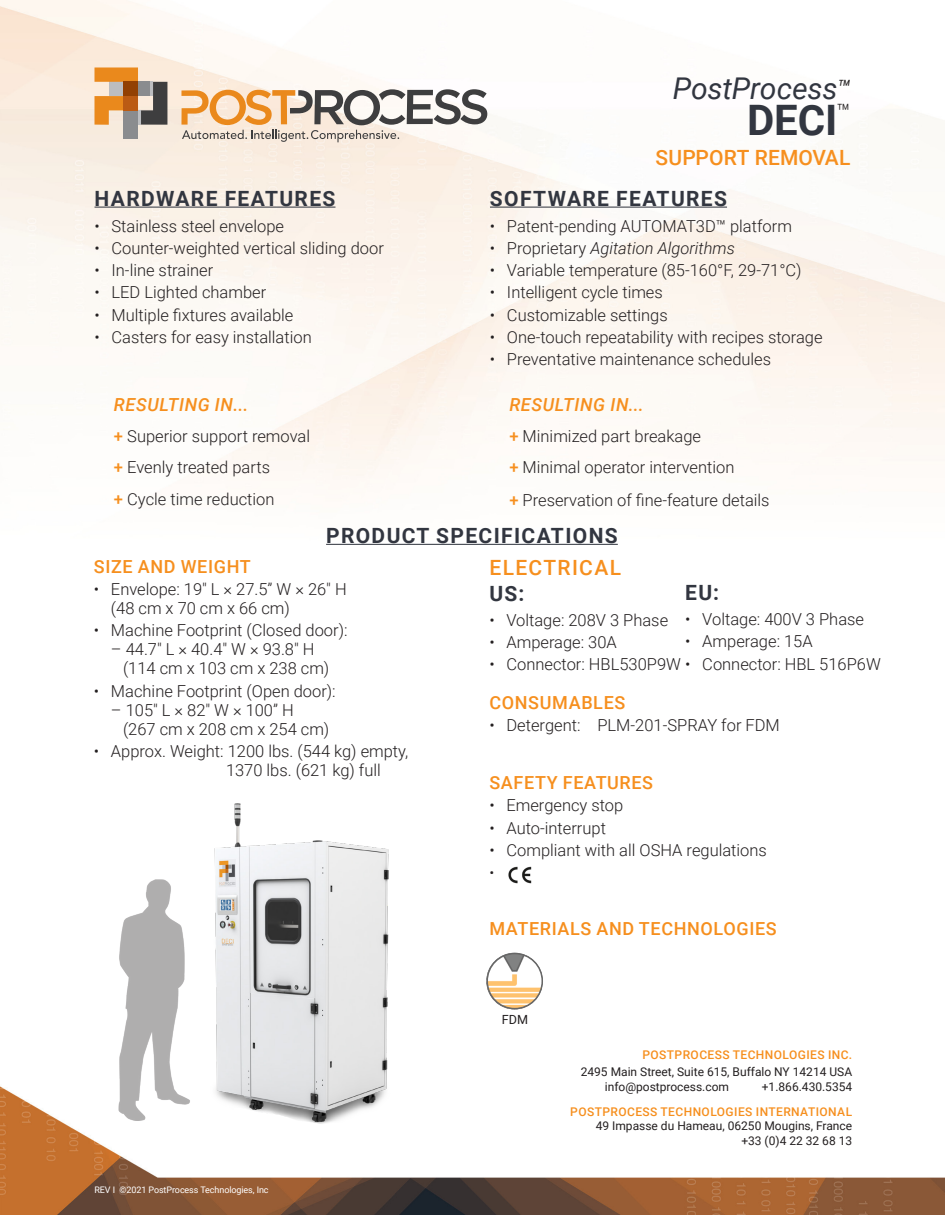
<style>
.page{position:relative;width:945px;height:1215px;background:#fff}
.page>*{position:absolute;margin:0;border:0;box-sizing:border-box;transform-origin:0 0}
.t1{font:700 42px "Roboto";color:#323640}
.t2{font:italic 30px "Roboto";letter-spacing:-.005em;color:#323640}
.t3{font:italic 22.5px "Roboto";color:#231f20}
.t4{font:300 22.5px "Roboto";color:#231f20}
.sub{font:700 21px "Roboto";letter-spacing:.065em;color:#323640}
.sub-2{font:500 21px "Roboto";letter-spacing:.01em;color:#f68f1e}
.sub-3{font:500 21px/25.5px "Roboto";letter-spacing:.065em;color:#f68f1e}
.Sub2{font:500 18px "Roboto";letter-spacing:.035em;color:#f68f1e}
.Sub2-2{font:italic 500 18px "Roboto";letter-spacing:.035em;color:#f68f1e}
.Bullet{font:500 18px "Roboto";letter-spacing:.035em;color:#f68f1e}
.Sub2-3{font:300 16.5px/19px "Roboto";color:#231f20}
.t5{font:italic 300 16.5px "Roboto";color:#231f20}
.t6{font:300 15px "Roboto";color:#231f20}
.t7{font:12.6px "Roboto";color:#231f20}
.t8{font:12px/14.4px "Roboto";color:#231f20;text-align:right}
.Sub2-4{font:500 12px/25.5px "Roboto";letter-spacing:.035em;color:#f68f1e}
.t9{font:9px "Roboto";letter-spacing:-.01em;color:#fff}
.s1{font-style:normal}
.s2{font-weight:500;color:#f68f1e}
.s3{font-weight:700;color:#323640}
.s4{font-weight:400;color:#231f20}
</style>
<div class="page">
<img style="left:0;top:0;width:945px;height:1215px">
<svg style="left:181px;top:89px;width:306px;height:53px"></svg>
<svg style="left:95px;top:68px;width:72px;height:57px;background:#c1986b"></svg>
<div style="left:124px;top:82px;width:14px;height:14px;background:#924003"></div>
<div style="left:138px;top:82px;width:12px;height:14px;background:#8a8c8f"></div>
<hr style="left:150px;top:82px;width:3px;height:14px;background:#bcbdc0">
<hr style="left:138px;top:110px;width:3px;height:15px;background:#bcbdc0">
<div style="left:124px;top:110px;width:14px;height:29px;background:#8a8c8f"></div>
<div style="left:124px;top:96px;width:14px;height:14px;background:#bb5b14"></div>
<img style="left:506px;top:863px;width:30px;height:28px">
<hr style="left:326px;top:544px;width:292px;height:1px;background:#323640">
<hr style="left:94px;top:207px;width:242px;height:1px;background:#323640">
<hr style="left:490px;top:207px;width:237px;height:1px;background:#323640">
<img style="left:199px;top:800px;width:201px;height:337px">
<img style="left:109px;top:865px;width:91px;height:269px">
<img style="left:484px;top:953px;width:61px;height:58px">
<div style="left:486px;top:953px;width:57px;height:56px;border:2px solid #676767;border-radius:50%"></div>
<p class="t2" style="left:673px;top:67px;width:166px">PostProcess</p>
<p class="t3" style="left:837px;top:72px;width:15px">TM</p>
<p class="t4" style="left:837px;top:96px;width:15px">TM</p>
<p class="t1" style="left:747px;top:91px;width:92px">DECI</p>
<p class="sub-2" style="left:656px;top:143px;width:196px">SUPPORT REMOVAL</p>
<p class="sub" style="left:94px;top:183px;width:243px">HARDWARE FEATURES</p>
<p class="sub" style="left:490px;top:183px;width:239px">SOFTWARE FEATURES</p>
<p class="Sub2-3" style="left:94px;top:216px;width:7px">•</p>
<p class="Sub2-3" style="left:112px;top:216px;width:174px">Stainless steel envelope</p>
<p class="Sub2-3" style="left:490px;top:216px;width:7px">•</p>
<p class="Sub2-3" style="left:507px;top:216px;width:286px">Patent-pending AUTOMAT D3 ™ platform</p>
<p class="Sub2-3" style="left:94px;top:238px;width:7px">•</p>
<p class="Sub2-3" style="left:112px;top:238px;width:274px">Counter-weighted vertical sliding door</p>
<p class="Sub2-3" style="left:490px;top:238px;width:7px">•</p>
<p class="t5" style="left:507px;top:237px;width:230px"><span class="s1">Proprietary</span> Agitation Algorithms</p>
<p class="Sub2-3" style="left:94px;top:260px;width:7px">•</p>
<p class="Sub2-3" style="left:112px;top:260px;width:103px">In-line strainer</p>
<p class="Sub2-3" style="left:490px;top:260px;width:7px">•</p>
<p class="Sub2-3" style="left:507px;top:260px;width:296px">Variable temperature (85-160° ,F 29-71°C(</p>
<p class="Sub2-3" style="left:94px;top:282px;width:7px">•</p>
<p class="Sub2-3" style="left:112px;top:282px;width:156px">LED Lighted chamber</p>
<p class="Sub2-3" style="left:490px;top:282px;width:7px">•</p>
<p class="Sub2-3" style="left:507px;top:282px;width:157px">Intelligent cycle times</p>
<p class="Sub2-3" style="left:94px;top:305px;width:7px">•</p>
<p class="Sub2-3" style="left:112px;top:305px;width:183px">Multiple fixtures available</p>
<p class="Sub2-3" style="left:490px;top:305px;width:7px">•</p>
<p class="Sub2-3" style="left:507px;top:305px;width:162px">Customizable settings</p>
<p class="Sub2-3" style="left:94px;top:327px;width:7px">•</p>
<p class="Sub2-3" style="left:112px;top:327px;width:202px">Casters for easy installation</p>
<p class="Sub2-3" style="left:490px;top:327px;width:7px">•</p>
<p class="Sub2-3" style="left:507px;top:327px;width:317px">One-touch repeatability with recipes storage</p>
<p class="Sub2-3" style="left:490px;top:349px;width:7px">•</p>
<p class="Sub2-3" style="left:507px;top:349px;width:266px">Preventative maintenance schedules</p>
<p class="Sub2-2" style="left:114px;top:392px;width:136px">RESULTING IN...</p>
<p class="Sub2-3" style="left:114px;top:426px;width:198px"><span class="s2">+</span> Superior support removal</p>
<p class="Sub2-3" style="left:114px;top:457px;width:158px"><span class="s2">+</span> Evenly treated parts</p>
<p class="Sub2-3" style="left:114px;top:489px;width:162px"><span class="s2">+</span> Cycle time reduction</p>
<p class="Sub2-2" style="left:509px;top:392px;width:136px">RESULTING IN...</p>
<p class="Sub2-3" style="left:509px;top:426px;width:193px"><span class="s2">+</span> Minimized part breakage</p>
<p class="Sub2-3" style="left:509px;top:457px;width:227px"><span class="s2">+</span> Minimal operator intervention</p>
<p class="Sub2-3" style="left:509px;top:490px;width:262px"><span class="s2">+</span> Preservation of fine-feature details</p>
<p class="sub" style="left:326px;top:521px;width:293px">PRODUCT SPECIFICATIONS</p>
<p class="Sub2" style="left:94px;top:554px;width:158px">SIZE AND WEIGHT</p>
<p class="Sub2-3" style="left:111px;top:579px;width:237px">Envelope: 19″ L × 27.5 W” × 26″ H</p>
<p class="Sub2-3" style="left:94px;top:579px;width:7px">•</p>
<p class="Sub2-3" style="left:94px;top:620px;width:7px">•</p>
<p class="Sub2-3" style="left:94px;top:681px;width:7px">•</p>
<p class="Sub2-3" style="left:94px;top:741px;width:7px">•</p>
<p class="Sub2-3" style="left:111px;top:598px;width:180px">(48 cm x 70 cm x 66 cm(</p>
<p class="Sub2-3" style="left:111px;top:620px;width:238px">Machine Footprint (Closed door :(</p>
<p class="Sub2-3" style="left:123px;top:639px;width:208px;text-indent:-12px">– 44.7″ L × 40.4″ W × 93.8″ H (114 cm x 103 cm x 238 cm(</p>
<p class="Sub2-3" style="left:111px;top:681px;width:226px">Machine Footprint (Open door :(</p>
<p class="Sub2-3" style="left:123px;top:700px;width:208px;text-indent:-12px">– 105″ L × 82″ W × 100 H” (267 cm x 208 cm x 254 cm(</p>
<p class="Sub2-3" style="left:111px;top:741px;width:299px">Approx. Weight: 1200 lbs (. 544 kg) empty,</p>
<p class="Sub2-3" style="left:226px;top:760px;width:156px">1370 lbs (. 621 kg) full</p>
<p class="t9" style="left:119px;top:1184px;width:151px">©2021 PostProcess Technologies, Inc</p>
<p class="t9" style="left:94px;top:1184px;width:22px">REV I</p>
<p class="sub-3" style="left:489px;top:554px;width:133px">ELECTRICAL<br><span class="s3">US:</span></p>
<p class="Sub2-3" style="left:506px;top:610px;width:163px">Voltage: 208V 3 Phase</p>
<p class="Sub2-3" style="left:489px;top:610px;width:7px">•</p>
<p class="sub" style="left:685px;top:578px;width:35px">EU:</p>
<p class="Sub2-3" style="left:702px;top:609px;width:163px">Voltage: 400V 3 Phase</p>
<p class="Sub2-3" style="left:685px;top:609px;width:7px">•</p>
<p class="Sub2-3" style="left:489px;top:632px;width:7px">•</p>
<p class="Sub2-3" style="left:506px;top:632px;width:112px">Amperage: 30A</p>
<p class="Sub2-3" style="left:685px;top:631px;width:7px">•</p>
<p class="Sub2-3" style="left:702px;top:631px;width:112px">Amperage: 15A</p>
<p class="Sub2-3" style="left:702px;top:654px;width:180px">Connector: HBL 516P W6</p>
<p class="Sub2-3" style="left:506px;top:654px;width:186px">Connector: HBL530P W9 •</p>
<p class="Sub2-3" style="left:489px;top:654px;width:7px">•</p>
<p class="Sub2" style="left:489px;top:690px;width:137px">CONSUMABLES</p>
<p class="Sub2-3" style="left:597px;top:715px;width:184px">PLM-201-SPRAY for FDM</p>
<p class="Sub2-3" style="left:506px;top:715px;width:76px">Detergent:</p>
<p class="Sub2-3" style="left:489px;top:715px;width:7px">•</p>
<p class="Sub2" style="left:489px;top:770px;width:165px">SAFETY FEATURES</p>
<p class="Sub2-3" style="left:506px;top:795px;width:118px">Emergency stop</p>
<p class="Sub2-3" style="left:489px;top:795px;width:7px">•</p>
<p class="Sub2-3" style="left:489px;top:818px;width:7px">•</p>
<p class="Sub2-3" style="left:489px;top:840px;width:7px">•</p>
<p class="t6" style="left:489px;top:862px;width:6px">•</p>
<p class="Sub2-3" style="left:506px;top:818px;width:101px">Auto-interrupt</p>
<p class="Sub2-3" style="left:506px;top:840px;width:262px">Compliant with all OSHA regulations</p>
<p class="Bullet" style="left:489px;top:916px;width:289px">MATERIALS AND TECHNOLOGIES</p>
<p class="t7" style="left:502px;top:1011px;width:28px">FDM</p>
<p class="Sub2-4" style="left:642px;top:1041px;width:211px">POSTPROCESS TECHNOLOGIES INC.</p>
<p class="t8" style="left:581px;top:1064px;width:273px">2495 Main Street, Suite 615, Buffalo NY 14214 USA +1.866.430.5354</p>
<p class="Sub2-4" style="left:570px;top:1073px;width:283px;text-indent:34px"><span class="s4">info@postprocess.com<br></span>POSTPROCESS TECHNOLOGIES INTERNATIONAL</p>
<p class="t8" style="left:596px;top:1119px;width:258px">49 Impasse du Hameau, 06250 Mougins, France +33 4(0) 22 32 68 13</p>
</div>
